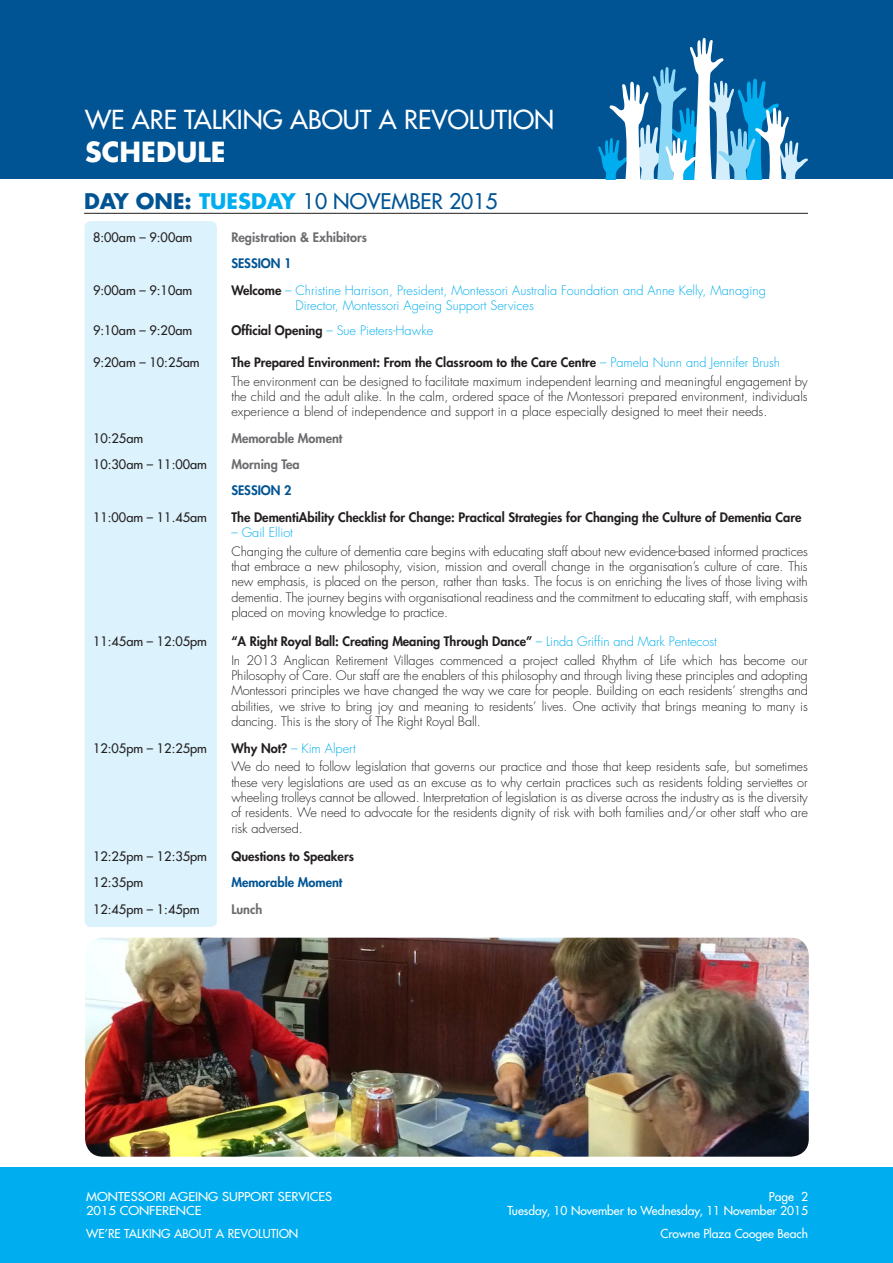
<style>
.page{position:relative;width:893px;height:1263px;background:#fff}
.page>*{position:absolute;margin:0;border:0;box-sizing:border-box;transform-origin:0 0}
.t1{font:700 27px "Futura Std";color:#fff}
.t2{font:500 25.5px "Futura Std";color:#fff}
.t3{font:500 21px "Futura Std";color:#015494}
.t4{font:300 12.75px/15.3px "Futura Std";letter-spacing:-.01em;color:#231f20}
.t5{font:300 12.75px/15.3px "Futura Std";color:#00aeef}
.t6{font:500 12.75px "Futura Std";color:#231f20}
.t7{font:800 12.75px "Futura Std";color:#231f20}
.t8{font:800 12.75px "Futura Std";color:#6c6d70}
.t9{font:800 12.75px "Futura Std";color:#015494}
.t10{font:500 12px/14.4px "Futura Std";color:#fff;text-align:right}
.t11{font:500 12px/14.4px "Futura Std";color:#fff;scale:1.08 1}
.s1{font-weight:700}
.s2{font-weight:700;color:#00aeef}
.s3{font-weight:800;color:#231f20}
.s4{font-weight:800}
.s5{color:#00aeef}
</style>
<div class="page">
<div style="left:0;top:1167px;width:893px;height:96px;background:#00aeef"></div>
<div style="left:0;top:0;width:893px;height:179px;background:#015494"></div>
<svg style="left:598px;top:38px;width:210px;height:141px"></svg>
<div style="left:85px;top:221px;width:132px;height:706px;background:#dcf2fc;border-radius:6px"></div>
<hr style="left:84px;top:213px;width:724px;height:1px;background:#231f20">
<img style="left:85px;top:938px;width:724px;height:219px">
<h2 class="t2" style="left:85px;top:104px;width:471px">WE ARE TALKING ABOUT A REVOLUTION</h2>
<h1 class="t1" style="left:85px;top:133px;width:142px">SCHEDULE</h1>
<h3 class="t3" style="left:84px;top:188px;width:415px"><span class="s1">DAY ONE:</span> <span class="s2">TUESDAY</span> 10 NOVEMBER 2015</h3>
<p class="t6" style="left:93px;top:229px;width:101px">8:00am – 9:00am</p>
<p class="t8" style="left:231px;top:229px;width:137px">Registration &amp; Exhibitors</p>
<p class="t9" style="left:231px;top:256px;width:62px">SESSION 1</p>
<p class="t6" style="left:93px;top:282px;width:101px">9:00am – 9:10am</p>
<p class="t5" style="left:295px;top:283px;width:472px;text-indent:-64px"><span class="s3">Welcome</span> – Christine Harrison, President, Montessori Australia Foundation and Anne Kelly, Managing<br>Director, Montessori Ageing Support Services</p>
<p class="t6" style="left:93px;top:323px;width:101px">9:10am – 9:20am</p>
<p class="t5" style="left:231px;top:323px;width:203px"><span class="s3">Official Opening</span> – Sue Pieters-Hawke</p>
<p class="t6" style="left:93px;top:354px;width:108px">9:20am – 10:25am</p>
<p class="t4" style="left:231px;top:353px;width:578px;line-height:18.8px"><span class="s4">The Prepared Environment: From the Classroom to the Care Centre</span> <span class="s5">– Pamela Nunn and Jennifer Brush<br></span>The environment can be designed to facilitate maximum independent learning and meaningful engagement by</p>
<p class="t4" style="left:231px;top:389px;width:578px">the child and the adult alike. In the calm, ordered space of the Montessori prepared environment, individuals experience a blend of independence and support in a place especially designed to meet their needs.</p>
<p class="t6" style="left:93px;top:430px;width:52px">10:25am</p>
<p class="t8" style="left:231px;top:430px;width:113px">Memorable Moment</p>
<p class="t6" style="left:93px;top:456px;width:115px">10:30am – 11:00am</p>
<p class="t8" style="left:231px;top:456px;width:70px">Morning Tea</p>
<p class="t9" style="left:231px;top:483px;width:62px">SESSION 2</p>
<p class="t6" style="left:93px;top:509px;width:115px">11:00am – 11.45am</p>
<p class="t7" style="left:231px;top:509px;width:572px">The DementiAbility Checklist for Change: Practical Strategies for Changing the Culture of Dementia Care</p>
<p class="t5" style="left:231px;top:525px;width:63px">– Gail Elliot</p>
<p class="t4" style="left:231px;top:544px;width:578px;text-align:justify">Changing the culture of dementia care begins with educating staff about new evidence-based informed practices that embrace a new philosophy, vision, mission and overall change in the organisation’s culture of care. This new emphasis, is placed on the person, rather than tasks. The focus is on enriching the lives of those living with dementia. The journey begins with organisational readiness and the commitment to educating staff, with emphasis placed on moving knowledge to practice.</p>
<p class="t6" style="left:93px;top:633px;width:115px">11:45am – 12:05pm</p>
<p class="t4" style="left:231px;top:632px;width:578px;line-height:18.8px"><span class="s4">“A Right Royal Ball: Creating Meaning Through Dance”</span> <span class="s5">– Linda Griffin and Mark Pentecost<br></span>In 2013 Anglican Retirement Villages commenced a project called Rhythm of Life which has become our</p>
<p class="t4" style="left:231px;top:668px;width:578px;text-align:justify">Philosophy of Care. Our staff are the enablers of this philosophy and through living these principles and adopting Montessori principles we have changed the way we care for people. Building on each residents’ strengths and abilities, we strive to bring joy and meaning to residents’ lives. One activity that brings meaning to many is dancing. This is the story of The Right Royal Ball.</p>
<p class="t6" style="left:93px;top:740px;width:115px">12:05pm – 12:25pm</p>
<p class="t4" style="left:231px;top:739px;width:578px;line-height:18.8px"><span class="s4">Why Not?</span> <span class="s5">– Kim Alpert<br></span>We do need to follow legislation that governs our practice and those that keep residents safe, but sometimes</p>
<p class="t4" style="left:231px;top:775px;width:578px;text-align:justify">these very legislations are used as an excuse as to why certain practices such as residents folding serviettes or wheeling trolleys cannot be allowed. Interpretation of legislation is as diverse across the industry as is the diversity of residents. We need to advocate for the residents dignity of risk with both families and/or other staff who are risk adversed.</p>
<p class="t6" style="left:93px;top:848px;width:115px">12:25pm – 12:35pm</p>
<p class="t7" style="left:231px;top:848px;width:124px">Questions to Speakers</p>
<p class="t6" style="left:93px;top:874px;width:52px">12:35pm</p>
<p class="t9" style="left:231px;top:874px;width:113px">Memorable Moment</p>
<p class="t6" style="left:93px;top:901px;width:108px">12:45pm – 1:45pm</p>
<p class="t8" style="left:231px;top:901px;width:33px">Lunch</p>
<p class="t11" style="left:86px;top:1189px;width:229px">MONTESSORI AGEING SUPPORT SERVICES<br>2015 CONFERENCE</p>
<p class="t10" style="left:86px;top:1226px;width:214px">WE’RE TALKING ABOUT A REVOLUTION</p>
<p class="t10" style="left:508px;top:1189px;width:302px">Page 2<br>Tuesday, 10 November to Wednesday, 11 November 2015</p>
<p class="t10" style="left:660px;top:1226px;width:149px">Crowne Plaza Coogee Beach</p>
</div>
